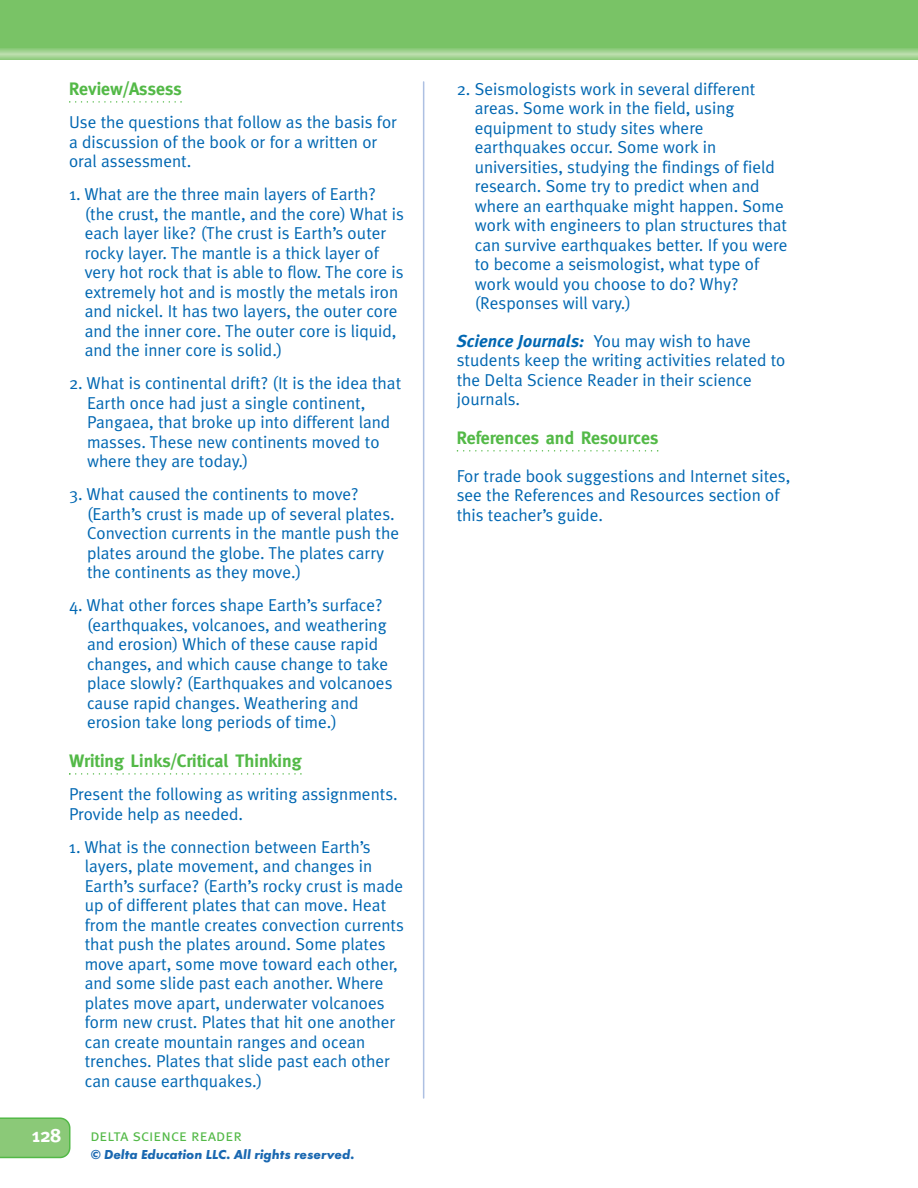
<style>
.page{position:relative;width:918px;height:1188px;background:#fff}
.page>*{position:absolute;margin:0;border:0;box-sizing:border-box;transform-origin:0 0}
.t1{font:700 19.5px "Meta";color:#fff}
.t2{font:700 18px "Meta";color:#53b947}
.t3{font:17.25px/19.5px "Meta Plus Normal";color:#0067b2}
.t4{font:italic 700 17.25px "Meta Plus";color:#0067b2}
.t5{font:16.5px "Meta Plus Normal Caps";color:#53b947}
.t6{font:italic 700 13.5px "Futura T";color:#1a68b1}
.s1{font-family:"Meta Plus Normal";font-weight:400;font-style:normal}
</style>
<div class="page">
<svg style="left:69px;top:101px;width:113px;height:2px"></svg>
<svg style="left:69px;top:773px;width:233px;height:2px"></svg>
<svg style="left:457px;top:450px;width:201px;height:2px"></svg>
<div style="left:0;top:0;width:918px;height:58px;background:#79c366"></div>
<div style="left:0;top:49px;width:918px;height:10px;background:#90cc80"></div>
<div style="left:0;top:50px;width:918px;height:8px;background:#9bd08a"></div>
<div style="left:0;top:51px;width:918px;height:6px;background:#a3d394"></div>
<hr style="left:0;top:52px;width:918px;height:4px;background:#add79e">
<hr style="left:0;top:53px;width:918px;height:2px;background:#b8dca9">
<hr style="left:0;top:54px;width:918px;height:1px;background:#bcdead">
<svg style="left:0;top:1117px;width:70px;height:41px;background:#89c977"></svg>
<hr style="left:423px;top:82px;width:1px;height:1016px;background:#adc0e2">
<p class="t2" style="left:69px;top:82px;width:114px">Review/Assess</p>
<p class="t3" style="left:69px;top:114px;width:330px">Use the questions that follow as the basis for a discussion of the book or for a written or oral assessment.</p>
<p class="t3" style="left:85px;top:186px;width:321px;text-indent:-16px">1. What are the three main layers of Earth? (the crust, the mantle, and the core) What is each layer like? (The crust is Earth’s outer rocky layer. The mantle is a thick layer of very hot rock that is able to flow. The core is extremely hot and is mostly the metals iron and nickel. It has two layers, the outer core and the inner core. The outer core is liquid, and the inner core is solid.)</p>
<p class="t3" style="left:87px;top:375px;width:316px;text-indent:-18px">2. What is continental drift? (It is the idea that Earth once had just a single continent, Pangaea, that broke up into different land masses. These new continents moved to where they are today.)</p>
<p class="t3" style="left:87px;top:486px;width:314px;text-indent:-18px">3. What caused the continents to move? (Earth’s crust is made up of several plates.<br>Convection currents in the mantle push the plates around the globe. The plates carry the continents as they move.)</p>
<p class="t3" style="left:87px;top:597px;width:307px;text-indent:-18px">4. What other forces shape Earth’s surface? (earthquakes, volcanoes, and weathering and erosion) Which of these cause rapid changes, and which cause change to take place slowly? (Earthquakes and volcanoes cause rapid changes. Weathering and erosion take long periods of time.)</p>
<p class="t2" style="left:69px;top:754px;width:234px">Writing Links/Critical Thinking</p>
<p class="t3" style="left:69px;top:786px;width:330px">Present the following as writing assignments.<br>Provide help as needed.</p>
<p class="t3" style="left:85px;top:839px;width:321px;text-indent:-16px">1. What is the connection between Earth’s layers, plate movement, and changes in Earth’s surface? (Earth’s rocky crust is made up of different plates that can move. Heat from the mantle creates convection currents that push the plates around. Some plates move apart, some move toward each other, and some slide past each another. Where plates move apart, underwater volcanoes form new crust. Plates that hit one another can create mountain ranges and ocean trenches. Plates that slide past each other can cause earthquakes.)</p>
<p class="t1" style="left:31px;top:1128px;width:31px">128</p>
<p class="t5" style="left:90px;top:1125px;width:153px">delta science reader</p>
<p class="t6" style="left:91px;top:1149px;width:265px">© Delta Education LLC. All rights reserved.</p>
<p class="t3" style="left:475px;top:81px;width:314px;text-indent:-18px">2. Seismologists work in several different areas. Some work in the field, using equipment to study sites where earthquakes occur. Some work in universities, studying the findings of field research. Some try to predict when and where an earthquake might happen. Some work with engineers to plan structures that can survive earthquakes better. If you were to become a seismologist, what type of work would you choose to do? Why? (Responses will vary.)</p>
<p class="t4" style="left:457px;top:335px;width:296px">Science Journals: <span class="s1">You may wish to have</span></p>
<p class="t3" style="left:457px;top:352px;width:330px">students keep the writing activities related to the Delta Science Reader in their science journals.</p>
<p class="t2" style="left:457px;top:431px;width:203px">References and Resources</p>
<p class="t3" style="left:457px;top:468px;width:335px">For trade book suggestions and Internet sites, see the References and Resources section of this teacher’s guide.</p>
</div>
